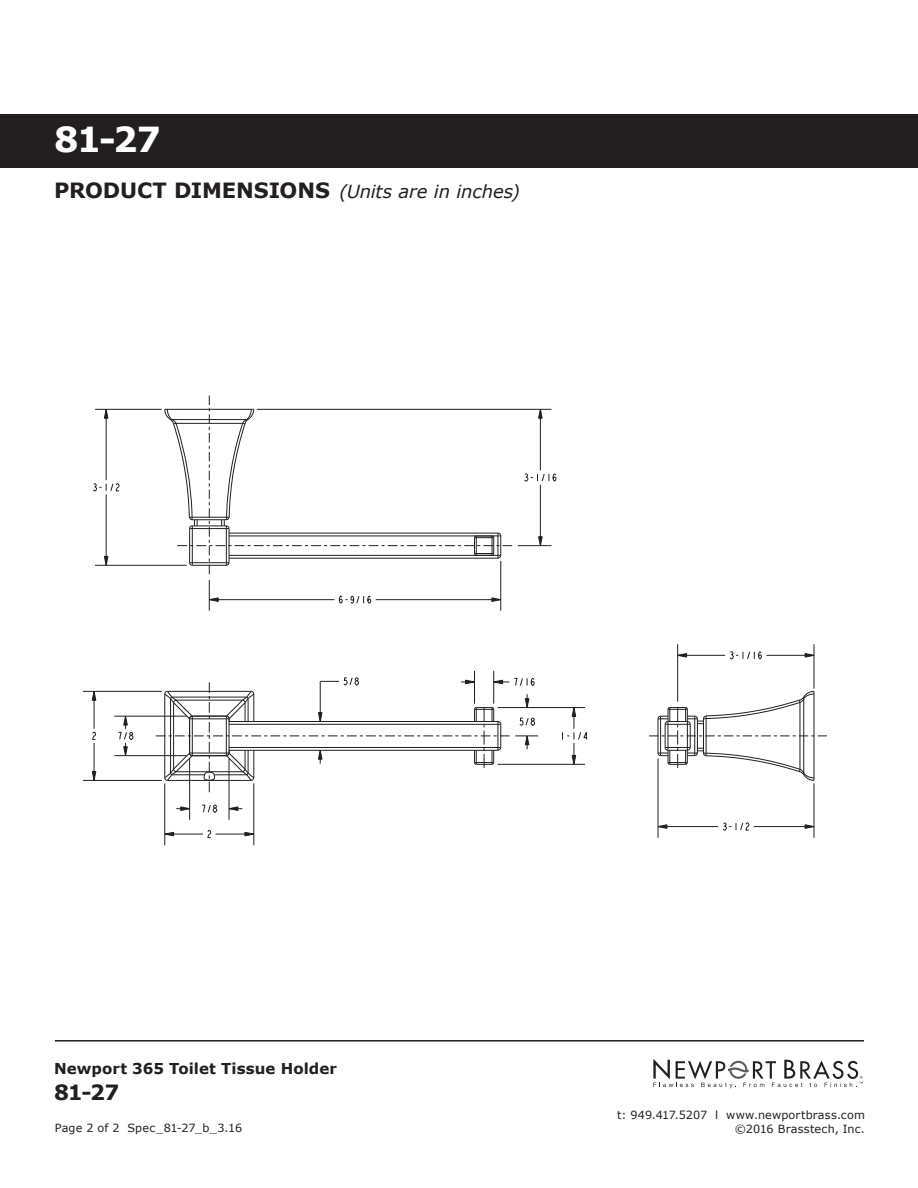
<style>
.page{position:relative;width:918px;height:1188px;background:#fff}
.page>*{position:absolute;margin:0;border:0;box-sizing:border-box;transform-origin:0 0}
.t1{font:700 34.5px "Verdana";color:#fff}
.t2{font:700 21px "Verdana";color:#231f20}
.t3{font:italic 18px "Verdana";letter-spacing:-.01em;color:#231f20}
.t4{font:700 15px "Verdana";letter-spacing:.005em;color:#231f20}
.t5{font:11.25px "Verdana";letter-spacing:.015em;color:#231f20}
.s1{font-weight:700;font-style:normal;font-size:21px}
</style>
<div class="page">
<svg style="left:653px;top:1059px;width:210px;height:29px"></svg>
<hr style="left:55px;top:1040px;width:809px;height:2px;background:#231f20">
<div style="left:0;top:114px;width:918px;height:54px;background:#231f20"></div>
<svg style="left:207px;top:830px;width:5px;height:8px"></svg>
<svg style="left:164px;top:832px;width:10px;height:4px"></svg>
<svg style="left:244px;top:832px;width:10px;height:4px"></svg>
<svg style="left:92px;top:732px;width:4px;height:8px"></svg>
<svg style="left:92px;top:771px;width:4px;height:9px"></svg>
<svg style="left:92px;top:692px;width:4px;height:9px"></svg>
<svg style="left:202px;top:804px;width:16px;height:9px"></svg>
<svg style="left:338px;top:595px;width:34px;height:9px"></svg>
<svg style="left:210px;top:597px;width:9px;height:5px"></svg>
<svg style="left:491px;top:597px;width:10px;height:5px"></svg>
<svg style="left:93px;top:483px;width:27px;height:9px"></svg>
<svg style="left:104px;top:556px;width:4px;height:9px"></svg>
<svg style="left:104px;top:410px;width:4px;height:9px"></svg>
<svg style="left:524px;top:473px;width:33px;height:9px"></svg>
<svg style="left:538px;top:410px;width:5px;height:9px"></svg>
<svg style="left:538px;top:536px;width:5px;height:9px"></svg>
<svg style="left:722px;top:822px;width:28px;height:9px"></svg>
<svg style="left:805px;top:824px;width:9px;height:5px"></svg>
<svg style="left:657px;top:824px;width:10px;height:5px"></svg>
<svg style="left:729px;top:651px;width:33px;height:9px"></svg>
<svg style="left:678px;top:653px;width:9px;height:5px"></svg>
<svg style="left:805px;top:653px;width:9px;height:5px"></svg>
<hr style="left:94px;top:691px;width:1px;height:38px;background:#231f20">
<hr style="left:94px;top:743px;width:1px;height:37px;background:#231f20">
<svg style="left:118px;top:717px;width:15px;height:38px"></svg>
<hr style="left:165px;top:783px;width:1px;height:62px;background:#231f20">
<hr style="left:189px;top:759px;width:1px;height:61px;background:#231f20">
<hr style="left:229px;top:759px;width:1px;height:61px;background:#231f20">
<hr style="left:254px;top:783px;width:1px;height:62px;background:#231f20">
<hr style="left:216px;top:834px;width:38px;height:1px;background:#231f20">
<hr style="left:165px;top:834px;width:38px;height:1px;background:#231f20">
<svg style="left:176px;top:806px;width:14px;height:5px"></svg>
<svg style="left:229px;top:806px;width:13px;height:5px"></svg>
<hr style="left:83px;top:780px;width:79px;height:1px;background:#231f20">
<hr style="left:498px;top:764px;width:87px;height:1px;background:#231f20">
<hr style="left:114px;top:755px;width:73px;height:1px;background:#231f20">
<hr style="left:114px;top:716px;width:73px;height:1px;background:#231f20">
<hr style="left:498px;top:707px;width:87px;height:1px;background:#231f20">
<hr style="left:83px;top:691px;width:79px;height:1px;background:#231f20">
<hr style="left:474px;top:671px;width:1px;height:33px;background:#231f20">
<hr style="left:493px;top:671px;width:1px;height:33px;background:#231f20">
<svg style="left:562px;top:707px;width:26px;height:58px"></svg>
<hr style="left:106px;top:409px;width:1px;height:71px;background:#231f20">
<hr style="left:106px;top:494px;width:1px;height:71px;background:#231f20">
<hr style="left:376px;top:599px;width:125px;height:1px;background:#231f20">
<hr style="left:209px;top:599px;width:125px;height:1px;background:#231f20">
<hr style="left:209px;top:580px;width:1px;height:31px;background:#231f20">
<hr style="left:95px;top:565px;width:92px;height:1px;background:#231f20">
<hr style="left:518px;top:545px;width:34px;height:1px;background:#231f20">
<hr style="left:95px;top:409px;width:67px;height:1px;background:#231f20">
<hr style="left:257px;top:409px;width:295px;height:1px;background:#231f20">
<hr style="left:501px;top:561px;width:1px;height:50px;background:#231f20">
<hr style="left:540px;top:409px;width:1px;height:61px;background:#231f20">
<hr style="left:540px;top:485px;width:1px;height:61px;background:#231f20">
<hr style="left:658px;top:759px;width:1px;height:79px;background:#231f20">
<hr style="left:677px;top:644px;width:1px;height:58px;background:#231f20">
<hr style="left:754px;top:826px;width:60px;height:1px;background:#231f20">
<hr style="left:658px;top:826px;width:60px;height:1px;background:#231f20">
<hr style="left:814px;top:783px;width:1px;height:55px;background:#231f20">
<hr style="left:814px;top:644px;width:1px;height:44px;background:#231f20">
<hr style="left:766px;top:655px;width:48px;height:1px;background:#231f20">
<hr style="left:678px;top:655px;width:47px;height:1px;background:#231f20">
<svg style="left:156px;top:677px;width:382px;height:115px"></svg>
<svg style="left:164px;top:396px;width:348px;height:178px"></svg>
<svg style="left:649px;top:691px;width:178px;height:90px"></svg>
<h1 class="t1" style="left:54px;top:117px;width:109px">81-27</h1>
<h3 class="t3" style="left:54px;top:180px;width:467px"><span class="s1">Product dim ensions</span> (Units are in inches)</h3>
<h3 class="t4" style="left:54px;top:1059px;width:285px">Newport 365 Toilet Tissue Holder</h3>
<h2 class="t2" style="left:54px;top:1079px;width:67px">81-27</h2>
<p class="t5" style="left:617px;top:1108px;width:249px">t: 949.417.5207 l www.newportbrass.com</p>
<p class="t5" style="left:55px;top:1121px;width:189px">Page 2 of 2 Spec_81-27_b_3.16</p>
<p class="t5" style="left:735px;top:1122px;width:132px">©2016 Brasstech, Inc.</p>
</div>
